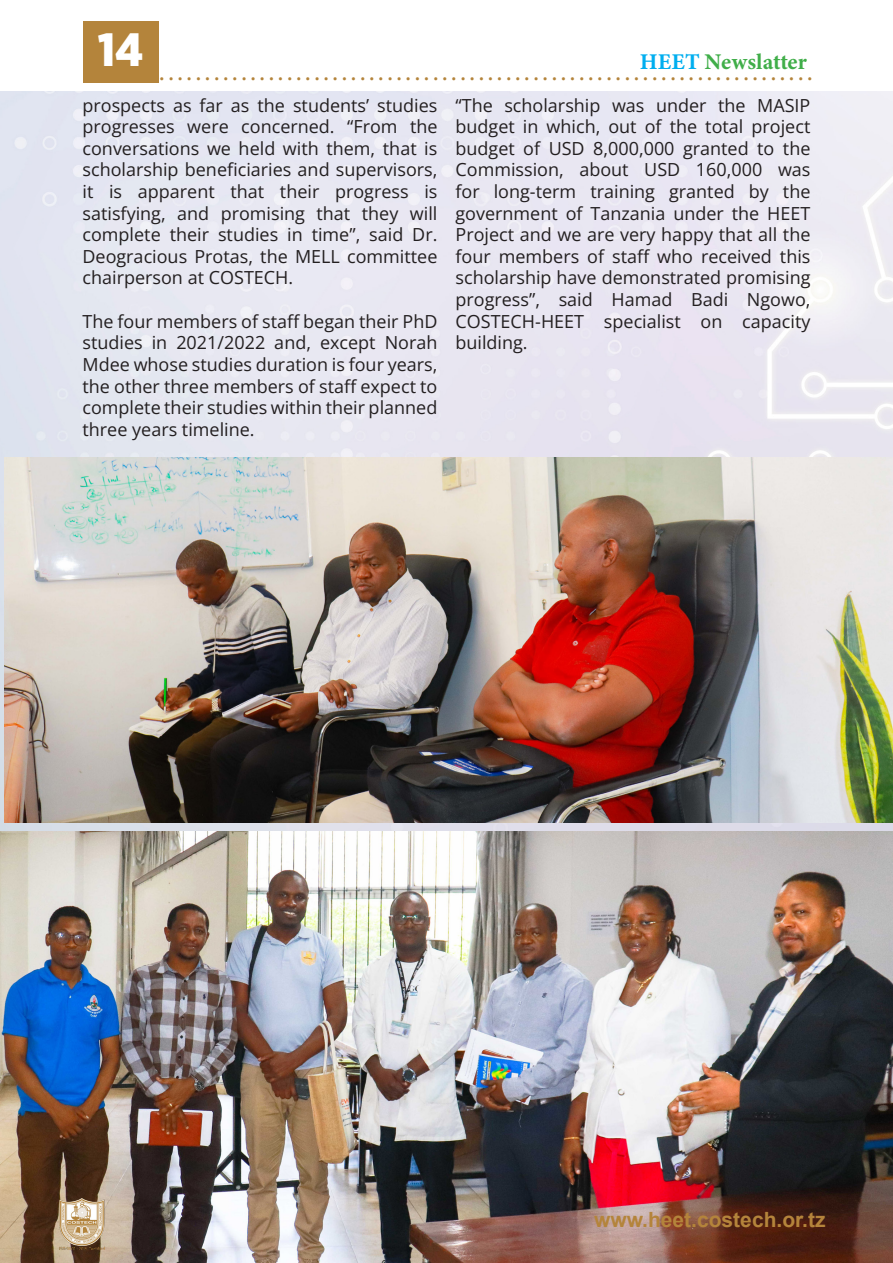
<style>
.page{position:relative;width:893px;height:1263px;background:#fff}
.page>*{position:absolute;margin:0;border:0;box-sizing:border-box;transform-origin:0 0}
.t1{font:27px "Minion Pro";color:#b4843b}
.t2{font:22.5px "Minion Variable Concept";color:#40ae49}
.t3{font:700 21px "Arial";color:#b4843b}
.t4{font:18px/21.6px "Open Sans";color:#231f20;text-align:justify}
.s1{color:#00aeef}
</style>
<div class="page">
<img style="left:0;top:92px;width:893px;height:739px">
<img style="left:0;top:831px;width:893px;height:432px">
<img style="left:4px;top:457px;width:889px;height:365px">
<div style="left:83px;top:21px;width:76px;height:61px;background:#b4843b"></div>
<img style="left:54px;top:1198px;width:54px;height:52px">
<h1 class="t1" style="left:98px;top:54px;width:717px"><sup>14</sup>...........................................................................</h1>
<p class="t2" style="left:640px;top:46px;width:169px"><span class="s1">HEET</span> Newslatter</p>
<p class="t4" style="left:82px;top:94px;width:357px">prospects as far as the students’ studies progresses were concerned. “From the conversations we held with them, that is scholarship beneficiaries and supervisors, it is apparent that their progress is satisfying, and promising that they will complete their studies in time”, said Dr.<br>Deogracious Protas, the MELL committee chairperson at COSTECH.</p>
<p class="t4" style="left:82px;top:310px;width:356px">The four members of staff began their PhD studies in 2021/2022 and, except Norah Mdee whose studies duration is four years, the other three members of staff expect to complete their studies within their planned three years timeline.</p>
<p class="t4" style="left:455px;top:94px;width:357px">“The scholarship was under the MASIP budget in which, out of the total project budget of USD 8,000,000 granted to the Commission, about USD 160,000 was for long-term training granted by the government of Tanzania under the HEET Project and we are very happy that all the four members of staff who received this scholarship have demonstrated promising progress”, said Hamad Badi Ngowo, COSTECH-HEET specialist on capacity building.</p>
<p class="t3" style="left:594px;top:1206px;width:233px">www.heet.costech.or.tz</p>
</div>
